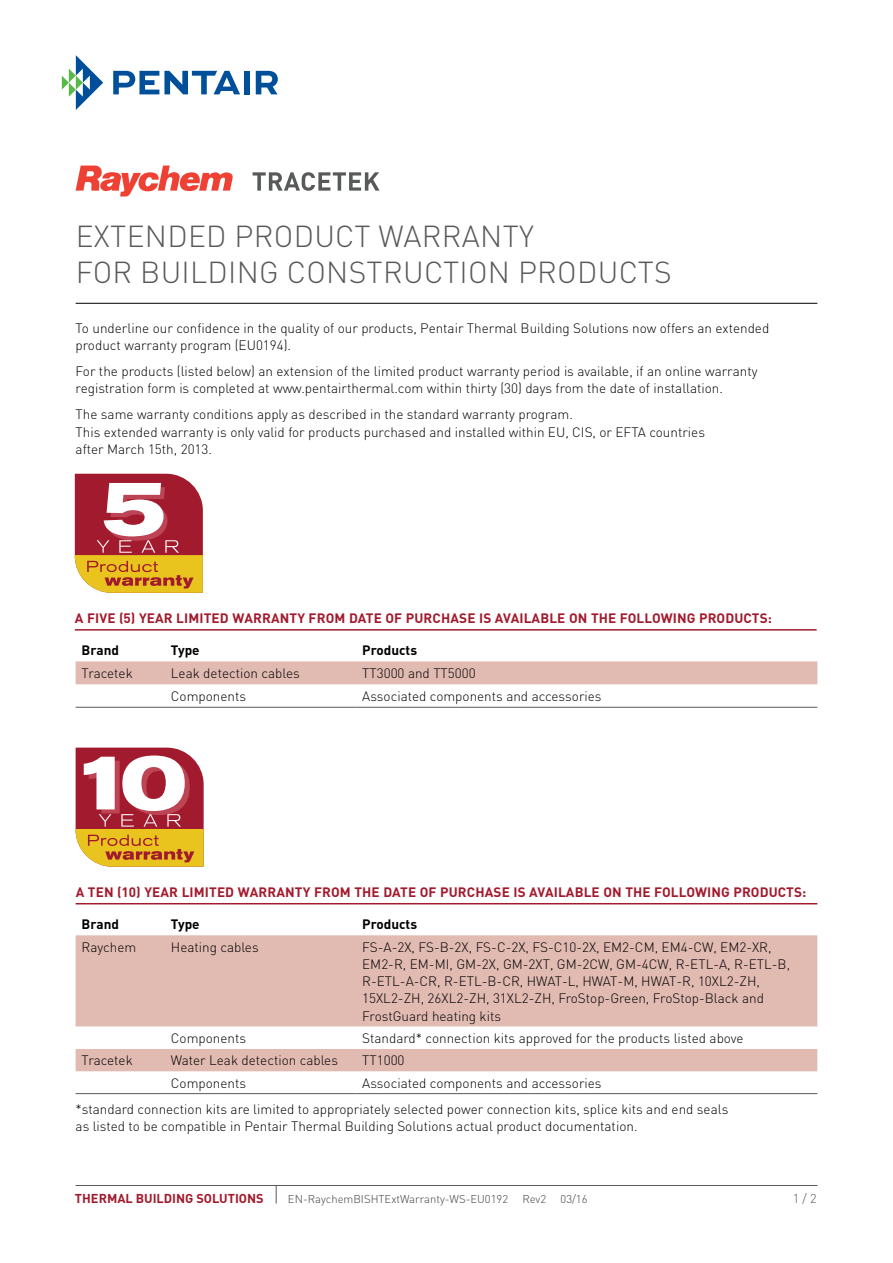
<style>
.page{position:relative;width:893px;height:1263px;background:#fff}
.page>*{position:absolute;margin:0;border:0;box-sizing:border-box;transform-origin:0 0}
.t1{font:300 30px/36px "DIN Pro";letter-spacing:.01em;color:#58595b}
.t2{font:300 13.5px/17.2px "DIN Pro";color:#000}
.t3{font:700 13.5px "DIN Pro";letter-spacing:.01em;color:#a21a2d}
.t4{font:700 13.5px "DIN Pro";color:#000}
.t5{font:700 12.75px "DIN Pro";color:#a21a2d}
.t6{font:300 12.75px "DIN Pro";color:#58595b}
.t7{font:300 11.25px "DIN Pro";color:#414042}
</style>
<div class="page">
<svg style="left:76px;top:166px;width:157px;height:30px"></svg>
<svg style="left:62px;top:55px;width:41px;height:55px"></svg>
<svg style="left:113px;top:71px;width:127px;height:23px"></svg>
<div style="left:244px;top:71px;width:6px;height:23px;background:#004f9a"></div>
<svg style="left:256px;top:71px;width:22px;height:23px"></svg>
<hr style="left:76px;top:303px;width:741px;height:1px;background:#000">
<hr style="left:75px;top:629px;width:742px;height:2px;background:#a21a2d">
<hr style="left:76px;top:903px;width:741px;height:1px;background:#a21a2d">
<div style="left:76px;top:935px;width:741px;height:92px;background:#e1bab1"></div>
<svg style="left:76px;top:1071px;width:741px;height:1px"></svg>
<div style="left:76px;top:1049px;width:741px;height:22px;background:#e1bab1"></div>
<hr style="left:76px;top:1093px;width:89px;height:1px;background:#58595b">
<hr style="left:165px;top:1093px;width:191px;height:1px;background:#58595b">
<hr style="left:356px;top:1093px;width:461px;height:1px;background:#58595b">
<div style="left:76px;top:661px;width:741px;height:23px;background:#e1bab1"></div>
<hr style="left:76px;top:707px;width:89px;height:1px;background:#58595b">
<hr style="left:165px;top:707px;width:191px;height:1px;background:#58595b">
<hr style="left:356px;top:707px;width:461px;height:1px;background:#58595b">
<svg style="left:76px;top:748px;width:128px;height:119px"></svg>
<svg style="left:75px;top:474px;width:128px;height:119px"></svg>
<svg style="left:253px;top:172px;width:127px;height:19px"></svg>
<hr style="left:76px;top:1185px;width:741px;height:1px;background:#58595b">
<svg style="left:276px;top:1186px;width:1px;height:17px"></svg>
<h1 class="t1" style="left:76px;top:217px;width:598px">EXTENDED PRODUCT WARRANTY<br>FOR BUILDING CONSTRUCTION PRODUCTS</h1>
<p class="t2" style="left:76px;top:319px;width:695px">To underline our confidence in the quality of our products, Pentair Thermal Building Solutions now offers an extended product warranty program (EU0194).</p>
<p class="t2" style="left:76px;top:362px;width:683px">For the products (listed below) an extension of the limited product warranty period is available, if an online warranty registration form is completed at www.pentairthermal.com within thirty (30) days from the date of installation.</p>
<p class="t2" style="left:76px;top:405px;width:631px">The same warranty conditions apply as described in the standard warranty program.<br>This extended warranty is only valid for products purchased and installed within EU, CIS, or EFTA countries after March 15th, 2013.</p>
<p class="t3" style="left:75px;top:609px;width:698px">A FIVE (5) YEAR LIMITED WARRANTY FROM DATE OF PURCHASE IS AVAILABLE ON THE FOLLOWING PRODUCTS:</p>
<p class="t4" style="left:82px;top:641px;width:39px">Brand</p>
<p class="t4" style="left:171px;top:641px;width:30px">Type</p>
<p class="t4" style="left:362px;top:641px;width:56px">Products</p>
<p class="t2" style="left:82px;top:664px;width:53px">Tracetek</p>
<p class="t2" style="left:171px;top:664px;width:130px">Leak detection cables</p>
<p class="t2" style="left:362px;top:664px;width:115px">TT3000 and TT5000</p>
<p class="t2" style="left:171px;top:687px;width:77px">Components</p>
<p class="t2" style="left:362px;top:687px;width:241px">Associated components and accessories</p>
<p class="t3" style="left:76px;top:883px;width:732px">A TEN (10) YEAR LIMITED WARRANTY FROM THE DATE OF PURCHASE IS AVAILABLE ON THE FOLLOWING PRODUCTS:</p>
<p class="t4" style="left:82px;top:915px;width:39px">Brand</p>
<p class="t4" style="left:171px;top:915px;width:30px">Type</p>
<p class="t4" style="left:362px;top:915px;width:56px">Products</p>
<p class="t2" style="left:82px;top:937px;width:56px">Raychem</p>
<p class="t2" style="left:171px;top:937px;width:89px">Heating cables</p>
<p class="t2" style="left:362px;top:937px;width:429px">FS-A-2X, FS-B-2X, FS-C-2X, FS-C10-2X, EM2-CM, EM4-CW, EM2-XR, EM2-R, EM-MI, GM-2X, GM-2XT, GM-2CW, GM-4CW, R-ETL-A, R-ETL-B, R-ETL-A-CR, R-ETL-B-CR, HWAT-L, HWAT-M, HWAT-R, 10XL2-ZH, 15XL2-ZH, 26XL2-ZH, 31XL2-ZH, FroStop-Green, FroStop-Black and FrostGuard heating kits</p>
<p class="t2" style="left:171px;top:1029px;width:77px">Components</p>
<p class="t2" style="left:362px;top:1029px;width:383px">Standard* connection kits approved for the products listed above</p>
<p class="t2" style="left:82px;top:1051px;width:53px">Tracetek</p>
<p class="t2" style="left:171px;top:1051px;width:169px">Water Leak detection cables</p>
<p class="t2" style="left:362px;top:1051px;width:44px">TT1000</p>
<p class="t2" style="left:171px;top:1073px;width:77px">Components</p>
<p class="t2" style="left:362px;top:1073px;width:241px">Associated components and accessories</p>
<p class="t2" style="left:76px;top:1100px;width:654px">*standard connection kits are limited to appropriately selected power connection kits, splice kits and end seals as listed to be compatible in Pentair Thermal Building Solutions actual product documentation.</p>
<p class="t5" style="left:75px;top:1190px;width:190px">THERMAL BUILDING SOLUTIONS</p>
<p class="t7" style="left:288px;top:1191px;width:222px">EN-RaychemBISHTExtWarranty-WS-EU0192</p>
<p class="t7" style="left:522px;top:1191px;width:25px">Rev2</p>
<p class="t7" style="left:561px;top:1191px;width:28px">03/16</p>
<p class="t6" style="left:793px;top:1190px;width:25px">1 / 2</p>
</div>
